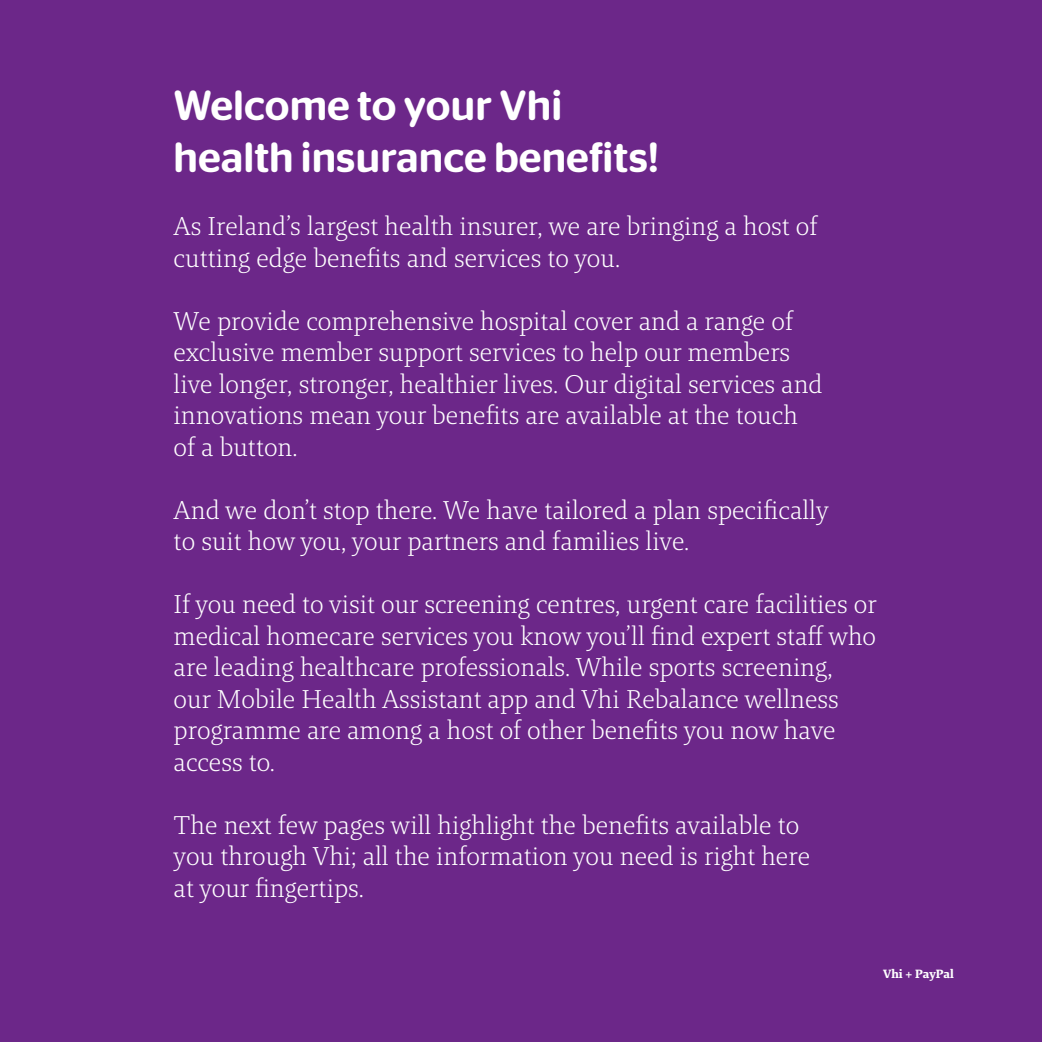
<style>
.page{position:relative;width:1042px;height:1042px;background:#6c2789}
.page>*{position:absolute;margin:0;border:0;box-sizing:border-box;transform-origin:0 0}
.t1{font:500 42px/52.5px "Stag Sans Round";color:#fff}
.t2{font:26.25px/31.5px "Brando Light LF";color:#fff}
.t3{font:12.25px "Brando Bold LF";color:#fff}
</style>
<div class="page">
<h1 class="t1" style="left:174px;top:78px;width:487px">Welcome to your Vhi health insurance benefits!</h1>
<p class="t2" style="left:174px;top:210px;width:645px">As Ireland’s largest health insurer, we are bringing a host of cutting edge benefits and services to you.</p>
<p class="t2" style="left:174px;top:304px;width:650px">We provide comprehensive hospital cover and a range of exclusive member support services to help our members live longer, stronger, healthier lives. Our digital services and innovations mean your benefits are available at the touch of a button.</p>
<p class="t2" style="left:174px;top:493px;width:656px">And we don’t stop there. We have tailored a plan specifically to suit how you, your partners and families live.</p>
<p class="t2" style="left:174px;top:588px;width:704px">If you need to visit our screening centres, urgent care facilities or medical homecare services you know you’ll find expert staff who are leading healthcare professionals. While sports screening,<br>our Mobile Health Assistant app and Vhi Rebalance wellness programme are among a host of other benefits you now have access to.</p>
<p class="t2" style="left:174px;top:808px;width:638px">The next few pages will highlight the benefits available to you through Vhi; all the information you need is right here at your fingertips.</p>
<p class="t3" style="left:883px;top:965px;width:72px">Vhi + PayPal</p>
</div>
